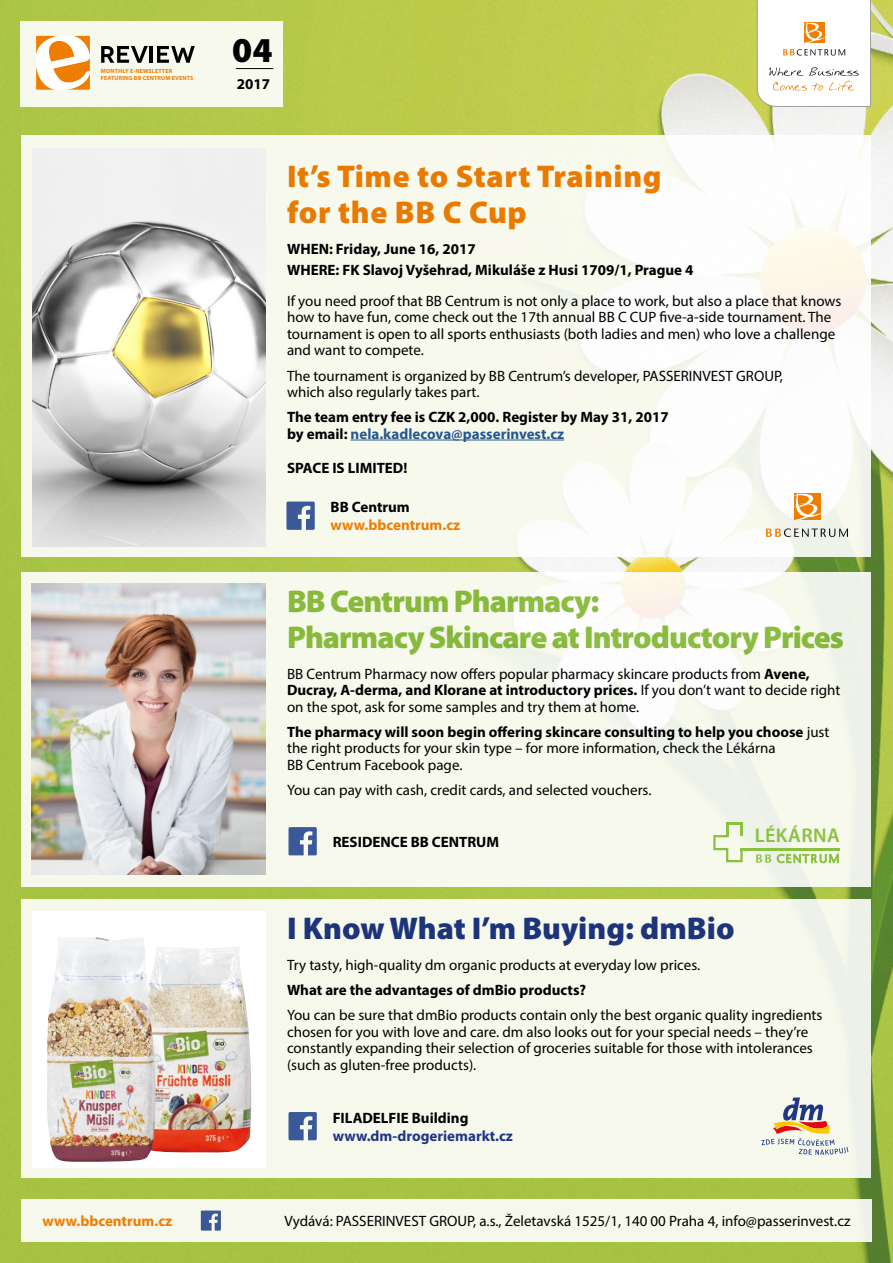
<style>
.page{position:relative;width:893px;height:1263px;background:#fff}
.page>*{position:absolute;margin:0;border:0;box-sizing:border-box;transform-origin:0 0}
.t1{font:900 35.1px "Myriad Pro";color:#000}
.t2{font:900 31.5px/36px "Myriad Pro";letter-spacing:-.03em;color:#8cbf41}
.t3{font:900 31.5px/36px "Myriad Pro";letter-spacing:.02em;color:#ef7d00}
.t4{font:900 31.5px "Myriad Pro";color:#1f3685}
.t5{font:600 19.95px "Myriad Pro";letter-spacing:.02em;color:#8ac141}
.t6{font:15px/16.5px "Myriad Pro";color:#000}
.t7{font:700 15px/21px "Myriad Pro";color:#000}
.t8{font:700 15px "Myriad Pro";color:#ef7d00}
.t9{font:700 15px "Myriad Pro";color:#1f3685}
.t10{font:700 6px/7.2px "Myriad Pro";letter-spacing:.02em;color:#ef7d00}
.s1{color:#275b9b}
.s2{font-weight:700}
</style>
<div class="page">
<img style="left:0;top:0;width:893px;height:1263px">
<div style="left:22px;top:1199px;width:850px;height:43px;background:#f5f8eb"></div>
<div style="left:21px;top:21px;width:262px;height:86px;background:#f7f9ec"></div>
<hr style="left:236px;top:68px;width:37px;height:1px;background:#000">
<svg style="left:201px;top:1210px;width:20px;height:20px"></svg>
<svg style="left:757px;top:0;width:114px;height:107px"></svg>
<div style="left:22px;top:135px;width:849px;height:422px;background:linear-gradient(to bottom,#fafaf2,#f8f9f1)"></div>
<hr style="left:351px;top:440px;width:213px;height:1px;background:#275b9b">
<svg style="left:286px;top:502px;width:29px;height:28px"></svg>
<img style="left:33px;top:148px;width:233px;height:399px">
<svg style="left:22px;top:572px;width:849px;height:315px;background:#f6f8ed"></svg>
<div style="left:22px;top:899px;width:849px;height:279px;background:#f6f8eb"></div>
<img style="left:32px;top:583px;width:234px;height:292px">
<div style="left:32px;top:911px;width:234px;height:256px;background:#fff"></div>
<img style="left:47px;top:937px;width:205px;height:225px">
<svg style="left:756px;top:854px;width:15px;height:9px"></svg>
<svg style="left:777px;top:851px;width:62px;height:12px"></svg>
<svg style="left:713px;top:822px;width:30px;height:40px"></svg>
<hr style="left:740px;top:848px;width:100px;height:2px;background:#8ac141">
<svg style="left:761px;top:1097px;width:87px;height:58px"></svg>
<svg style="left:288px;top:827px;width:29px;height:28px"></svg>
<svg style="left:288px;top:1112px;width:29px;height:28px"></svg>
<svg style="left:794px;top:493px;width:27px;height:26px"></svg>
<svg style="left:766px;top:528px;width:82px;height:9px"></svg>
<svg style="left:101px;top:46px;width:47px;height:17px"></svg>
<hr style="left:150px;top:46px;width:3px;height:17px;background:#000">
<svg style="left:157px;top:46px;width:38px;height:17px"></svg>
<svg style="left:36px;top:36px;width:54px;height:54px;background:#f7c48b"></svg>
<p class="t10" style="left:101px;top:67px;width:94px">MONTHLY E-NEWSLETTER<br>FEATURING BB CENTRUM EVENTS</p>
<h1 class="t1" style="left:232px;top:30px;width:42px">04</h1>
<p class="t7" style="left:237px;top:73px;width:35px">2017</p>
<h2 class="t3" style="left:287px;top:159px;width:376px">It’s Time to Start Training for the BB C Cup</h2>
<p class="t7" style="left:287px;top:238px;width:408px">WHEN: Friday, June 16, 2017<br>WHERE: FK Slavoj Vyšehrad, Mikuláše z Husi 1709/1, Prague 4</p>
<p class="t6" style="left:287px;top:292px;width:556px">If you need proof that BB Centrum is not only a place to work, but also a place that knows how to have fun, come check out the 17th annual BB C CUP five-a-side tournament. The tournament is open to all sports enthusiasts (both ladies and men) who love a challenge and want to compete.</p>
<p class="t6" style="left:287px;top:367px;width:497px">The tournament is organized by BB Centrum’s developer, PASSERINVEST GROUP, which also regularly takes part.</p>
<p class="t7" style="left:287px;top:408px;width:383px;line-height:16.5px">The team entry fee is CZK 2,000. Register by May 31, 2017 by email: <span class="s1">nela.kadlecova@passerinvest.cz</span></p>
<p class="t7" style="left:287px;top:456px;width:122px">SPACE IS LIMITED!</p>
<p class="t7" style="left:331px;top:496px;width:81px">BB Centrum</p>
<p class="t8" style="left:331px;top:515px;width:131px">www.bbcentrum.cz</p>
<h2 class="t2" style="left:287px;top:584px;width:558px">BB Centrum Pharmacy:<br>Pharmacy Skincare at Introductory Prices</h2>
<p class="t6" style="left:287px;top:665px;width:555px">BB Centrum Pharmacy now offers popular pharmacy skincare products from <span class="s2">Avene,<br>Ducray, A-derma, and Klorane at introductory prices.</span> If you don’t want to decide right on the spot, ask for some samples and try them at home.</p>
<p class="t6" style="left:287px;top:723px;width:544px"><span class="s2">The pharmacy will soon begin offering skincare consulting to help you choose</span> just the right products for your skin type – for more information, check the Lékárna<br>BB Centrum Facebook page.</p>
<p class="t6" style="left:287px;top:781px;width:366px">You can pay with cash, credit cards, and selected vouchers.</p>
<p class="t7" style="left:333px;top:831px;width:168px">RESIDENCE BB CENTRUM</p>
<h3 class="t5" style="left:755px;top:822px;width:86px">LÉKÁRNA</h3>
<h2 class="t4" style="left:287px;top:911px;width:449px">I Know What I’m Buying: dmBio</h2>
<p class="t6" style="left:287px;top:957px;width:415px">Try tasty, high-quality dm organic products at everyday low prices.</p>
<p class="t7" style="left:287px;top:979px;width:301px">What are the advantages of dmBio products?</p>
<p class="t6" style="left:287px;top:1007px;width:537px">You can be sure that dmBio products contain only the best organic quality ingredients chosen for you with love and care. dm also looks out for your special needs – they’re constantly expanding their selection of groceries suitable for those with intolerances (such as gluten-free products).</p>
<p class="t7" style="left:333px;top:1107px;width:137px">FILADELFIE Building</p>
<p class="t9" style="left:333px;top:1126px;width:182px">www.dm-drogeriemarkt.cz</p>
<p class="t8" style="left:43px;top:1211px;width:131px">www.bbcentrum.cz</p>
<p class="t6" style="left:284px;top:1213px;width:567px">Vydává: PASSERINVEST GROUP, a.s., Želetavská 1525/1, 140 00 Praha 4, info@passerinvest.cz</p>
</div>
